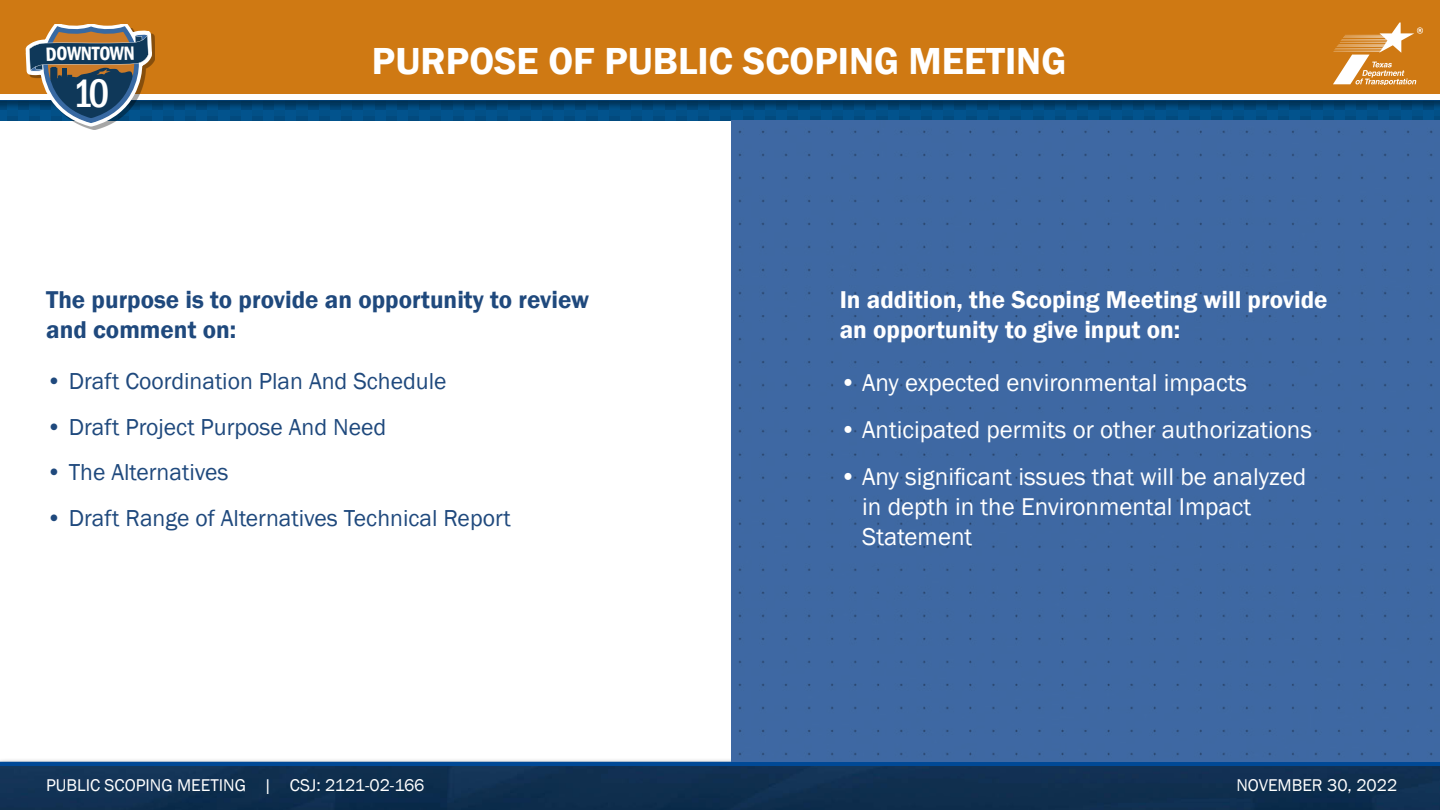
<style>
.page{position:relative;width:1440px;height:810px;background:#fff}
.page>*{position:absolute;margin:0;border:0;box-sizing:border-box;transform-origin:0 0}
.t1{font:500 condensed 40.88px "Franklin Gothic";color:#fff}
.t2{font:600 38.75px "Franklin Gothic";color:#fff}
.t3{font:25px/30px "Franklin Gothic";color:#fff}
.t4{font:600 25px/30px "Franklin Gothic";color:#fff}
.t5{font:600 25px/30px "Franklin Gothic";color:#1f497d}
.t6{font:23.75px "Franklin Gothic";color:#1f497d}
.t7{font:600 condensed 19.75px "Franklin Gothic";color:#fff}
.t8{font:17.5px "Franklin Gothic";color:#fff}
</style>
<div class="page">
<div style="left:0;top:0;width:1440px;height:94px;background:#cf7913"></div>
<img style="left:0;top:110px;width:1440px;height:11px">
<div style="left:0;top:100px;width:1440px;height:10px;background:#000;opacity:.65"></div>
<hr style="left:0;top:100px;width:1440px;height:1px;background:#004996">
<svg style="left:1333px;top:22px;width:90px;height:62px"></svg>
<div style="left:0;top:758px;width:1440px;height:19px;background:#000;opacity:.65"></div>
<div style="left:0;top:762px;width:1440px;height:5px;background:#004996"></div>
<img style="left:0;top:767px;width:1440px;height:43px">
<div style="left:731px;top:121px;width:709px;height:641px;background:#406ba3"></div>
<svg style="left:22px;top:25px;width:133px;height:104px"></svg>
<p class="t7" style="left:67px;top:41px;width:45px">WNTO</p>
<h1 class="t1" style="left:72px;top:66px;width:39px">10</h1>
<p class="t2" style="left:372px;top:37px;width:696px">PURPOSE OF PUBLIC SCOPING MEETING</p>
<p class="t5" style="left:46px;top:285px;width:545px">The purpose is to provide an opportunity to review and comment on:</p>
<p class="t6" style="left:46px;top:367px;width:402px">• Draft Coordination Plan And Schedule</p>
<p class="t6" style="left:46px;top:412px;width:342px">• Draft Project Purpose And Need</p>
<p class="t6" style="left:46px;top:458px;width:184px">• The Alternatives</p>
<p class="t6" style="left:46px;top:503px;width:466px">• Draft Range of Alternatives Technical Report</p>
<p class="t4" style="left:840px;top:285px;width:489px">In addition, the Scoping Meeting will provide an opportunity to give input on:</p>
<p class="t3" style="left:840px;top:368px;width:409px">• Any expected environmental impacts</p>
<p class="t3" style="left:840px;top:415px;width:474px">• Anticipated permits or other authorizations</p>
<p class="t3" style="left:862px;top:462px;width:446px;text-indent:-22px">• Any significant issues that will be analyzed in depth in the Environmental Impact<br>Statement</p>
<p class="t8" style="left:46px;top:774px;width:380px">PUBLIC SCOPING MEETING | CSJ: 2121-02-166</p>
<p class="t8" style="left:1237px;top:774px;width:162px">NOVEMBER 30, 2022</p>
</div>
